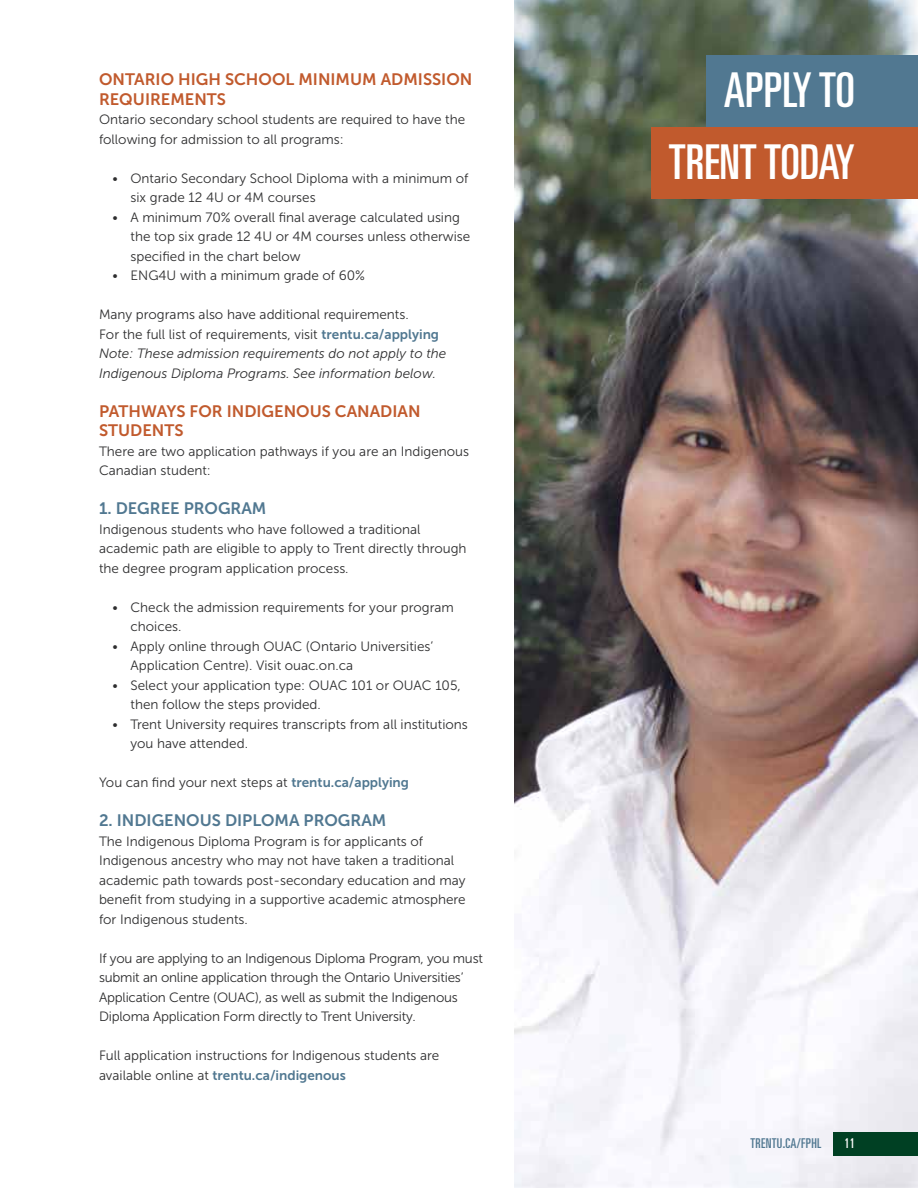
<style>
.page{position:relative;width:918px;height:1188px;background:#fff}
.page>*{position:absolute;margin:0;border:0;box-sizing:border-box;transform-origin:0 0}
.t1{font:ultra-condensed 48px/72px "Univers";color:#fff;text-align:right}
.t2{font:16.5px/19.5px "Museo Sans 700";color:#c15a2d}
.t3{font:16.5px "Museo Sans 700";color:#517891}
.t4{font:13.5px/19.5px "Museo Sans 300";color:#2e2e2f}
.t5{font:italic 13.5px/19.5px "Museo Sans 300";color:#2e2e2f}
.t6{font:13.5px "Museo Sans 700";color:#517891}
.t7{font:ultra-condensed 13.5px "Univers";letter-spacing:.025em;color:#517891}
.t8{font:ultra-condensed 13.5px "Univers";color:#fff}
.s1{font-style:normal}
.s2{font-family:"Museo Sans 700";font-style:normal;color:#517891}
.s3{font-family:"Museo Sans 700";color:#517891}
.s4{font-family:"Museo Sans 300";color:#2e2e2f}
</style>
<div class="page">
<img style="left:514px;top:0;width:404px;height:1188px">
<div style="left:833px;top:1132px;width:85px;height:24px;background:#004023"></div>
<div style="left:706px;top:55px;width:212px;height:72px;background:#517891"></div>
<div style="left:651px;top:127px;width:267px;height:72px;background:#c15a2d"></div>
<p class="t2" style="left:99px;top:70px;width:375px">ONTARIO HIGH SCHOOL MINIMUM ADMISSION<br>REQUIREMENTS</p>
<p class="t4" style="left:99px;top:110px;width:368px">Ontario secondary school students are required to have the following for admission to all programs:</p>
<p class="t4" style="left:130px;top:168px;width:339px;text-indent:-18px">• Ontario Secondary School Diploma with a minimum of six grade 12 4U or 4M courses</p>
<p class="t4" style="left:130px;top:207px;width:341px;text-indent:-18px">• A minimum 70% overall final average calculated using the top six grade 12 4U or 4M courses unless otherwise specified in the chart below</p>
<p class="t4" style="left:112px;top:266px;width:254px">• ENG4U with a minimum grade of 60%</p>
<p class="t5" style="left:99px;top:305px;width:349px"><span class="s1">Many programs also have additional requirements.<br>For the full list of requirements, visit</span> <span class="s2">trentu.ca/applying </span>Note: These admission requirements do not apply to the Indigenous Diploma Programs. See information below.</p>
<p class="t2" style="left:99px;top:401px;width:323px">PATHWAYS FOR INDIGENOUS CANADIAN<br>STUDENTS</p>
<p class="t4" style="left:99px;top:441px;width:372px">There are two application pathways if you are an Indigenous<br>Canadian student:</p>
<p class="t3" style="left:99px;top:499px;width:169px">1. DEGREE PROGRAM</p>
<p class="t4" style="left:99px;top:519px;width:369px">Indigenous students who have followed a traditional academic path are eligible to apply to Trent directly through the degree program application process.</p>
<p class="t4" style="left:130px;top:597px;width:325px;text-indent:-18px">• Check the admission requirements for your program choices.</p>
<p class="t4" style="left:130px;top:636px;width:304px;text-indent:-18px">• Apply online through OUAC (Ontario Universities’<br>Application Centre). Visit ouac.on.ca</p>
<p class="t4" style="left:130px;top:675px;width:332px;text-indent:-18px">• Select your application type: OUAC 101 or OUAC 105, then follow the steps provided.</p>
<p class="t4" style="left:130px;top:714px;width:339px;text-indent:-18px">• Trent University requires transcripts from all institutions you have attended.</p>
<p class="t4" style="left:99px;top:773px;width:312px">You can find your next steps at <span class="s3">trentu.ca/applying</span></p>
<p class="t3" style="left:99px;top:811px;width:289px">2. INDIGENOUS DIPLOMA PROGRAM</p>
<p class="t4" style="left:99px;top:831px;width:368px">The Indigenous Diploma Program is for applicants of Indigenous ancestry who may not have taken a traditional academic path towards post-secondary education and may benefit from studying in a supportive academic atmosphere for Indigenous students.</p>
<p class="t4" style="left:99px;top:948px;width:385px">If you are applying to an Indigenous Diploma Program, you must submit an online application through the Ontario Universities’ Application Centre (OUAC), as well as submit the Indigenous Diploma Application Form directly to Trent University.</p>
<p class="t4" style="left:99px;top:1046px;width:342px">Full application instructions for Indigenous students are</p>
<p class="t6" style="left:99px;top:1067px;width:248px"><span class="s4">available online at</span> trentu.ca/indigenous</p>
<h1 class="t1" style="left:669px;top:54px;width:188px">APPLY TO<br>TRENT TODAY</h1>
<p class="t7" style="left:751px;top:1136px;width:72px">TRENTU.CA/FPHL</p>
<p class="t8" style="left:845px;top:1136px;width:12px">11</p>
</div>
